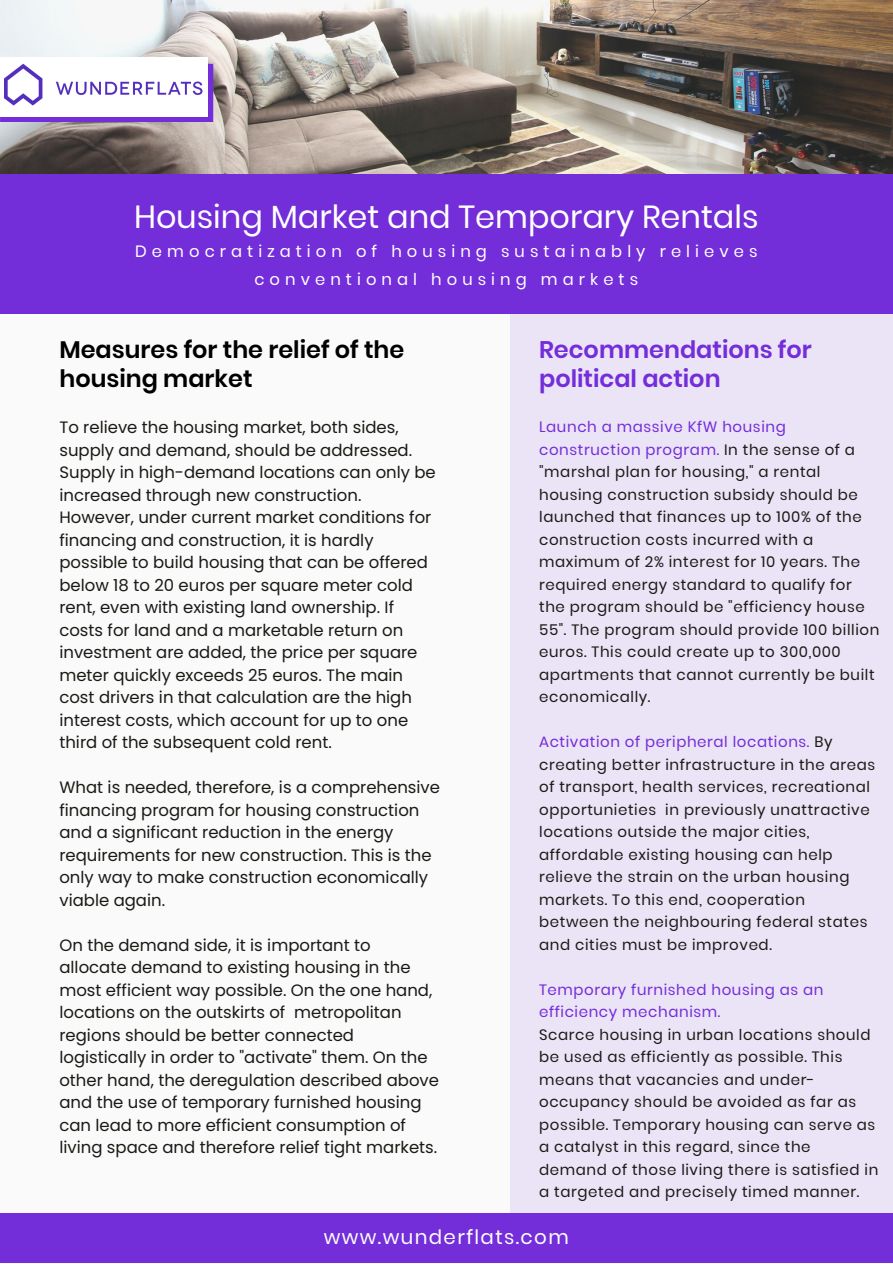
<style>
.page{position:relative;width:893px;height:1264px;background:#fff}
.page>*{position:absolute;margin:0;border:0;box-sizing:border-box;transform-origin:0 0}
.t1{font:31.95px "Poppins";color:#fff}
.t2{font:600 24px/29.2px "Poppins";color:#000}
.t3{font:600 24px/29.2px "Poppins";color:#732dd9}
.t4{font:19.8px "Poppins";letter-spacing:.07em;color:#fdfdfd}
.t5{font:16.5px/22.5px "Poppins";color:#1b1915}
.t6{font:16.35px/28px "Poppins";letter-spacing:.31em;color:#fff;text-align:center}
.t7{font:15px/22.5px "Poppins";letter-spacing:.04em;color:#1b1915}
.t8{font:15px/22.5px "Poppins";letter-spacing:.04em;color:#732dd9}
.s1{color:#732dd9}
</style>
<div class="page">
<div style="left:0;top:0;width:892px;height:1262px;background:#fafafa"></div>
<img style="left:0;top:0;width:892px;height:174px">
<div style="left:510px;top:295px;width:382px;height:917px;background:#ebe3f6"></div>
<svg style="left:0;top:64px;width:213px;height:58px"></svg>
<div style="left:0;top:58px;width:207px;height:58px;background:#fff"></div>
<div style="left:0;top:1212px;width:892px;height:50px;background:#732dd9"></div>
<div style="left:0;top:174px;width:892px;height:139px;background:#732dd9"></div>
<img style="left:5px;top:64px;width:198px;height:42px">
<p class="t1" style="left:134px;top:195px;width:626px">Housing Market and Temporary Rentals</p>
<p class="t6" style="left:135px;top:237px;width:623px">Democratization of housing sustainably relieves conventional housing markets</p>
<p class="t2" style="left:59px;top:335px;width:346px">Measures for the relief of the housing market</p>
<p class="t5" style="left:59px;top:416px;width:378px">To relieve the housing market, both sides, supply and demand, should be addressed.<br>Supply in high-demand locations can only be increased through new construction.<br>However, under current market conditions for financing and construction, it is hardly possible to build housing that can be offered below 18 to 20 euros per square meter cold rent, even with existing land ownership. If costs for land and a marketable return on investment are added, the price per square meter quickly exceeds 25 euros. The main cost drivers in that calculation are the high interest costs, which account for up to one third of the subsequent cold rent.</p>
<p class="t5" style="left:59px;top:776px;width:382px">What is needed, therefore, is a comprehensive financing program for housing construction and a significant reduction in the energy requirements for new construction. This is the only way to make construction economically viable again.</p>
<p class="t5" style="left:59px;top:933px;width:381px">On the demand side, it is important to allocate demand to existing housing in the most efficient way possible. On the one hand, locations on the outskirts of metropolitan regions should be better connected logistically in order to "activate" them. On the other hand, the deregulation described above and the use of temporary furnished housing can lead to more efficient consumption of living space and therefore relief tight markets.</p>
<p class="t3" style="left:539px;top:335px;width:274px">Recommendations for political action</p>
<p class="t7" style="left:539px;top:416px;width:341px"><span class="s1">Launch a massive KfW housing construction program.</span> In the sense of a "marshal plan for housing," a rental housing construction subsidy should be launched that finances up to 100% of the construction costs incurred with a maximum of 2% interest for 10 years. The required energy standard to qualify for the program should be "efficiency house 55". The program should provide 100 billion euros. This could create up to 300,000 apartments that cannot currently be built economically.</p>
<p class="t7" style="left:539px;top:730px;width:337px"><span class="s1">Activation of peripheral locations.</span> By creating better infrastructure in the areas of transport, health services, recreational opportunieties in previously unattractive locations outside the major cities, affordable existing housing can help relieve the strain on the urban housing markets. To this end, cooperation between the neighbouring federal states and cities must be improved.</p>
<p class="t8" style="left:539px;top:978px;width:286px">Temporary furnished housing as an efficiency mechanism.</p>
<p class="t7" style="left:539px;top:1023px;width:340px">Scarce housing in urban locations should be used as efficiently as possible. This means that vacancies and under&shy;occupancy should be avoided as far as possible. Temporary housing can serve as a catalyst in this regard, since the demand of those living there is satisfied in a targeted and precisely timed manner.</p>
<p class="t4" style="left:324px;top:1222px;width:246px">www.wunderflats.com</p>
</div>
